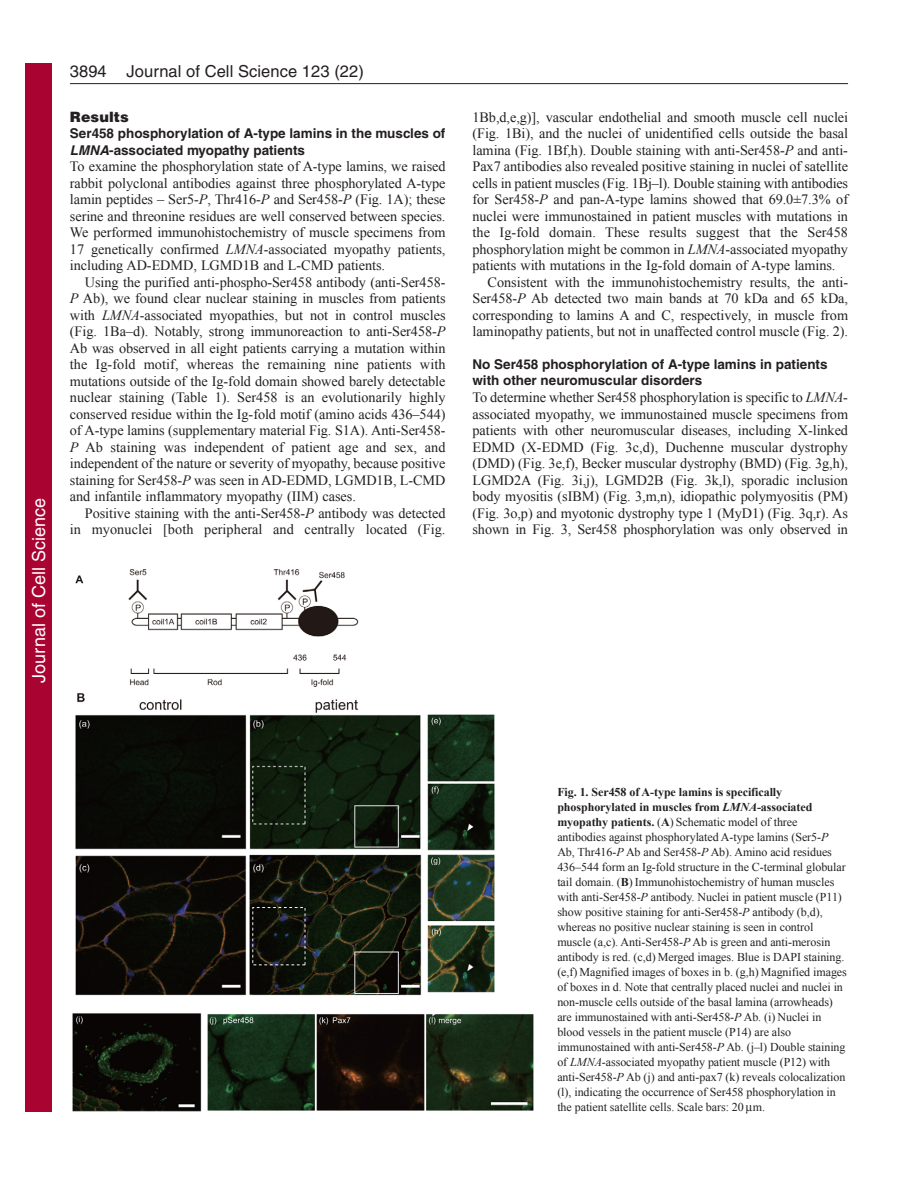
<style>
.page{position:relative;width:918px;height:1188px;background:#fff}
.page>*{position:absolute;margin:0;border:0;box-sizing:border-box;transform-origin:0 0}
.t1{font:18px "Helvetica";color:#fff}
.t2{font:16.5px "Helvetica";letter-spacing:.005em;color:#231f20}
.t3{font:14.25px/16.5px "Times New Roman";letter-spacing:-.005em;color:#231f20;text-align:justify}
.t4{font:900 14.25px "Helvetica";letter-spacing:.005em;color:#231f20}
.t5{font:700 13.5px/16.5px "Helvetica";color:#231f20}
.t6{font:12px/15px "Times New Roman";letter-spacing:-.005em;color:#231f20}
.s1{font-style:italic}
.s2{font-weight:700}
.s3{font-weight:700;font-style:italic}
</style>
<div class="page">
<hr style="left:70px;top:83px;width:778px;height:1px;background:#231f20">
<img style="left:72px;top:569px;width:462px;height:543px">
<div style="left:26px;top:64px;width:26px;height:1048px;background:#a90332"></div>
<p class="t1" style="left:28px;top:683px;width:186px;rotate:-90deg">Journal of Cell Science</p>
<p class="t2" style="left:70px;top:65px;width:295px">3894 Journal of Cell Science 123 (22)</p>
<p class="t4" style="left:70px;top:111px;width:60px">Results</p>
<p class="t5" style="left:70px;top:126px;width:377px">Ser458 phosphorylation of A-type lamins in the muscles of<br><span class="s1">LMNA</span>-associated myopathy patients</p>
<p class="t3" style="left:70px;top:158px;width:377px">To examine the phosphorylation state of A-type lamins, we raised rabbit polyclonal antibodies against three phosphorylated A-type lamin peptides – Ser5-<span class="s1">P</span>, Thr416-<span class="s1">P</span> and Ser458-<span class="s1">P</span> (Fig. 1A); these serine and threonine residues are well conserved between species.<br>We performed immunohistochemistry of muscle specimens from 17 genetically confirmed <span class="s1">LMNA</span>-associated myopathy patients, including AD-EDMD, LGMD1B and L-CMD patients.</p>
<p class="t3" style="left:70px;top:273px;width:377px;text-indent:15px">Using the purified anti-phospho-Ser458 antibody (anti-Ser458- <span class="s1">P</span> Ab), we found clear nuclear staining in muscles from patients with <span class="s1">LMNA</span>-associated myopathies, but not in control muscles (Fig. 1Ba–d). Notably, strong immunoreaction to anti-Ser458-<span class="s1">P </span>Ab was observed in all eight patients carrying a mutation within the Ig-fold motif, whereas the remaining nine patients with mutations outside of the Ig-fold domain showed barely detectable nuclear staining (Table 1). Ser458 is an evolutionarily highly conserved residue within the Ig-fold motif (amino acids 436–544) of A-type lamins (supplementary material Fig. S1A). Anti-Ser458- <span class="s1">P</span> Ab staining was independent of patient age and sex, and independent of the nature or severity of myopathy, because positive staining for Ser458-<span class="s1">P</span> was seen in AD-EDMD, LGMD1B, L-CMD and infantile inflammatory myopathy (IIM) cases.</p>
<p class="t3" style="left:70px;top:504px;width:377px;text-align:right">Positive staining with the anti-Ser458-<span class="s1">P</span> antibody was detected<br>in myonuclei [both peripheral and centrally located (Fig.</p>
<p class="t3" style="left:473px;top:108px;width:377px">1Bb,d,e,g)], vascular endothelial and smooth muscle cell nuclei</p>
<p class="t3" style="left:473px;top:125px;width:377px">(Fig. 1Bi), and the nuclei of unidentified cells outside the basal</p>
<p class="t3" style="left:473px;top:141px;width:377px">lamina (Fig. 1Bf,h). Double staining with anti-Ser458-<span class="s1">P</span> and anti-</p>
<p class="t3" style="left:473px;top:158px;width:377px">Pax7 antibodies also revealed positive staining in nuclei of satellite</p>
<p class="t3" style="left:473px;top:174px;width:377px">cells in patient muscles (Fig. 1Bj–l). Double staining with antibodies</p>
<p class="t3" style="left:473px;top:191px;width:377px">for Ser458-<span class="s1">P</span> and pan-A-type lamins showed that 69.0±7.3% of</p>
<p class="t3" style="left:473px;top:207px;width:377px">nuclei were immunostained in patient muscles with mutations in</p>
<p class="t3" style="left:473px;top:224px;width:377px">the Ig-fold domain. These results suggest that the Ser458</p>
<p class="t3" style="left:473px;top:240px;width:377px">phosphorylation might be common in <span class="s1">LMNA</span>-associated myopathy</p>
<p class="t3" style="left:473px;top:257px;width:364px">patients with mutations in the Ig-fold domain of A-type lamins.</p>
<p class="t3" style="left:488px;top:273px;width:362px">Consistent with the immunohistochemistry results, the anti-</p>
<p class="t3" style="left:473px;top:290px;width:377px">Ser458-<span class="s1">P</span> Ab detected two main bands at 70 kDa and 65 kDa,</p>
<p class="t3" style="left:473px;top:306px;width:377px">corresponding to lamins A and C, respectively, in muscle from</p>
<p class="t3" style="left:473px;top:323px;width:377px">laminopathy patients, but not in unaffected control muscle (Fig. 2).</p>
<p class="t5" style="left:472px;top:357px;width:357px">No Ser458 phosphorylation of A-type lamins in patients with other neuromuscular disorders</p>
<p class="t3" style="left:472px;top:389px;width:377px">To determine whether Ser458 phosphorylation is specific to <span class="s1">LMNA&shy;</span>associated myopathy, we immunostained muscle specimens from patients with other neuromuscular diseases, including X-linked EDMD (X-EDMD (Fig. 3c,d), Duchenne muscular dystrophy (DMD) (Fig. 3e,f), Becker muscular dystrophy (BMD) (Fig. 3g,h), LGMD2A (Fig. 3i,j), LGMD2B (Fig. 3k,l), sporadic inclusion body myositis (sIBM) (Fig. 3,m,n), idiopathic polymyositis (PM) (Fig. 3o,p) and myotonic dystrophy type 1 (MyD1) (Fig. 3q,r). As shown in Fig. 3, Ser458 phosphorylation was only observed in</p>
<p class="t6" style="left:557px;top:784px;width:291px"><span class="s2">Fig. 1. Ser458 of A-type lamins is specifically phosphorylated in muscles from</span> <span class="s3">LMNA</span><span class="s2">-associated myopathy patients.</span> (<span class="s2">A</span>) Schematic model of three antibodies against phosphorylated A-type lamins (Ser5-<span class="s1">P </span>Ab, Thr416-<span class="s1">P</span> Ab and Ser458-<span class="s1">P</span> Ab). Amino acid residues 436–544 form an Ig-fold structure in the C-terminal globular tail domain. (<span class="s2">B</span>) Immunohistochemistry of human muscles with anti-Ser458-<span class="s1">P</span> antibody. Nuclei in patient muscle (P11) show positive staining for anti-Ser458-<span class="s1">P</span> antibody (b,d), whereas no positive nuclear staining is seen in control muscle (a,c). Anti-Ser458-<span class="s1">P</span> Ab is green and anti-merosin antibody is red. (c,d) Merged images. Blue is DAPI staining. (e,f) Magnified images of boxes in b. (g,h) Magnified images of boxes in d. Note that centrally placed nuclei and nuclei in non-muscle cells outside of the basal lamina (arrowheads) are immunostained with anti-Ser458-<span class="s1">P</span> Ab. (i) Nuclei in blood vessels in the patient muscle (P14) are also immunostained with anti-Ser458-<span class="s1">P</span> Ab. (j–l) Double staining of <span class="s1">LMNA</span>-associated myopathy patient muscle (P12) with anti-Ser458-<span class="s1">P</span> Ab (j) and anti-pax7 (k) reveals colocalization (l), indicating the occurrence of Ser458 phosphorylation in the patient satellite cells. Scale bars: 20 m.</p>
</div>
